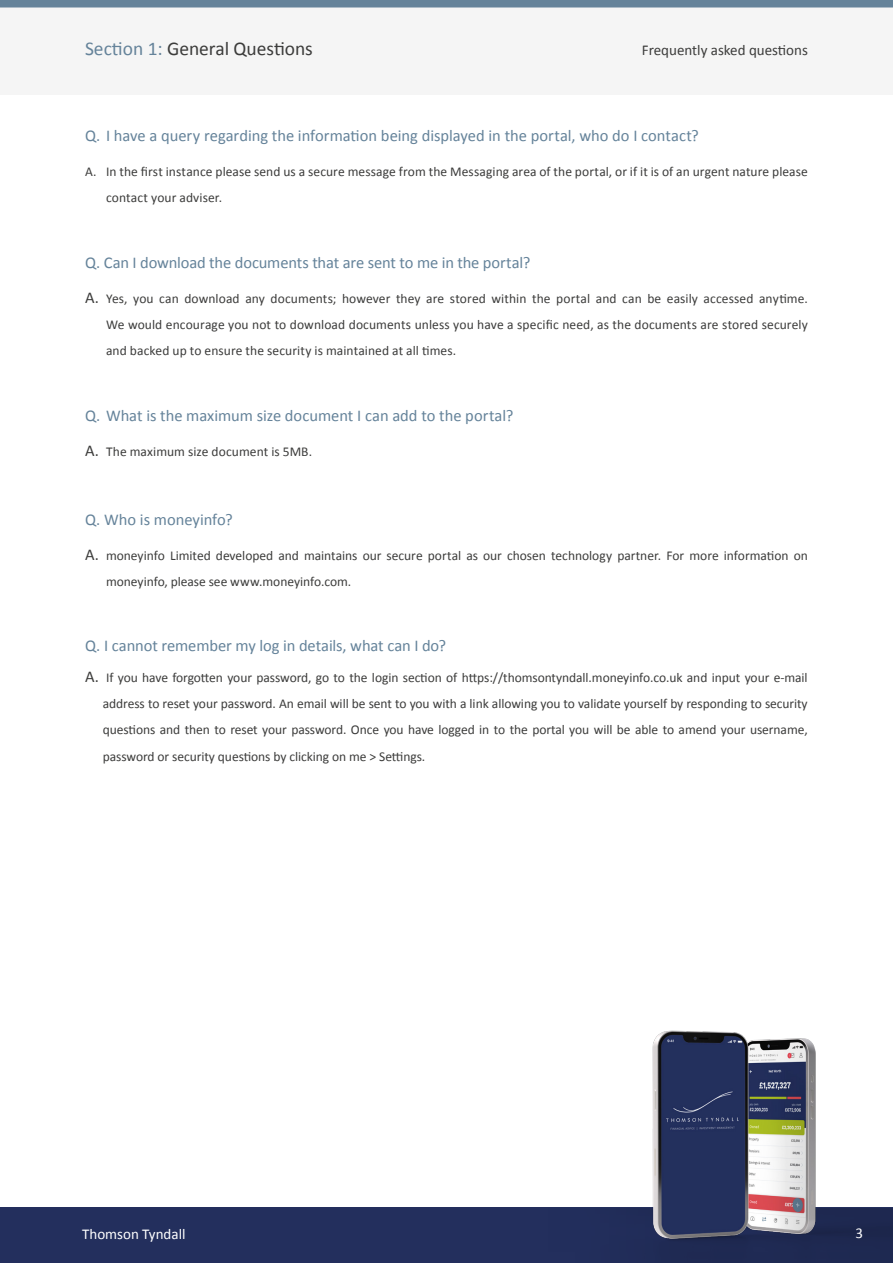
<style>
.page{position:relative;width:893px;height:1263px;background:#fff}
.page>*{position:absolute;margin:0;border:0;box-sizing:border-box;transform-origin:0 0}
.t1{font:19.5px "Calibri";letter-spacing:-.005em;color:#3c3c3b}
.t2{font:16.5px "Calibri";letter-spacing:-.005em;color:#65839a}
.t3{font:15px "Calibri";color:#3c3c3b}
.t4{font:15px "Calibri";color:#fff}
.t5{font:13.5px/26.2px "Calibri";color:#3c3c3b}
.s1{color:#65839a}
.s2{font-size:16.5px}
</style>
<div class="page">
<div style="left:0;top:1208px;width:893px;height:55px;background:#232f5d"></div>
<img style="left:634px;top:1030px;width:259px;height:233px">
<div style="left:0;top:4px;width:893px;height:90px;background:#f5f5f5"></div>
<div style="left:0;top:0;width:893px;height:8px;background:#65839a"></div>
<h1 class="t1" style="left:85px;top:36px;width:229px"><span class="s1">Section 1:</span> General Questions</h1>
<p class="t3" style="left:642px;top:41px;width:168px">Frequently asked questions</p>
<p class="t2" style="left:85px;top:125px;width:615px">Q. I have a query regarding the information being displayed in the portal, who do I contact?</p>
<p class="t5" style="left:106px;top:158px;width:703px;text-indent:-21px">A. In the first instance please send us a secure message from the Messaging area of the portal, or if it is of an urgent nature please contact your adviser.</p>
<p class="t2" style="left:85px;top:252px;width:447px">Q. Can I download the documents that are sent to me in the portal?</p>
<p class="t5" style="left:106px;top:285px;width:703px;text-align:justify;text-indent:-21px"><span class="s2">A.</span> Yes, you can download any documents; however they are stored within the portal and can be easily accessed anytime.<br>We would encourage you not to download documents unless you have a specific need, as the documents are stored securely and backed up to ensure the security is maintained at all times.</p>
<p class="t2" style="left:85px;top:405px;width:430px">Q. What is the maximum size document I can add to the portal?</p>
<p class="t5" style="left:85px;top:438px;width:229px"><span class="s2">A.</span> The maximum size document is 5MB.</p>
<p class="t2" style="left:85px;top:509px;width:149px">Q. Who is moneyinfo?</p>
<p class="t5" style="left:106px;top:542px;width:703px;text-indent:-21px"><span class="s2">A.</span> moneyinfo Limited developed and maintains our secure portal as our chosen technology partner. For more information on moneyinfo, please see www.moneyinfo.com.</p>
<p class="t2" style="left:85px;top:635px;width:362px">Q. I cannot remember my log in details, what can I do?</p>
<p class="t5" style="left:103px;top:664px;width:706px;text-align:justify;text-indent:-18px"><span class="s2">A.</span> If you have forgotten your password, go to the login section of https://thomsontyndall.moneyinfo.co.uk and input your e-mail address to reset your password. An email will be sent to you with a link allowing you to validate yourself by responding to security questions and then to reset your password. Once you have logged in to the portal you will be able to amend your username, password or security questions by clicking on me &gt; Settings.</p>
<p class="t4" style="left:82px;top:1225px;width:105px">Thomson Tyndall</p>
<p class="t4" style="left:856px;top:1224px;width:9px">3</p>
</div>
